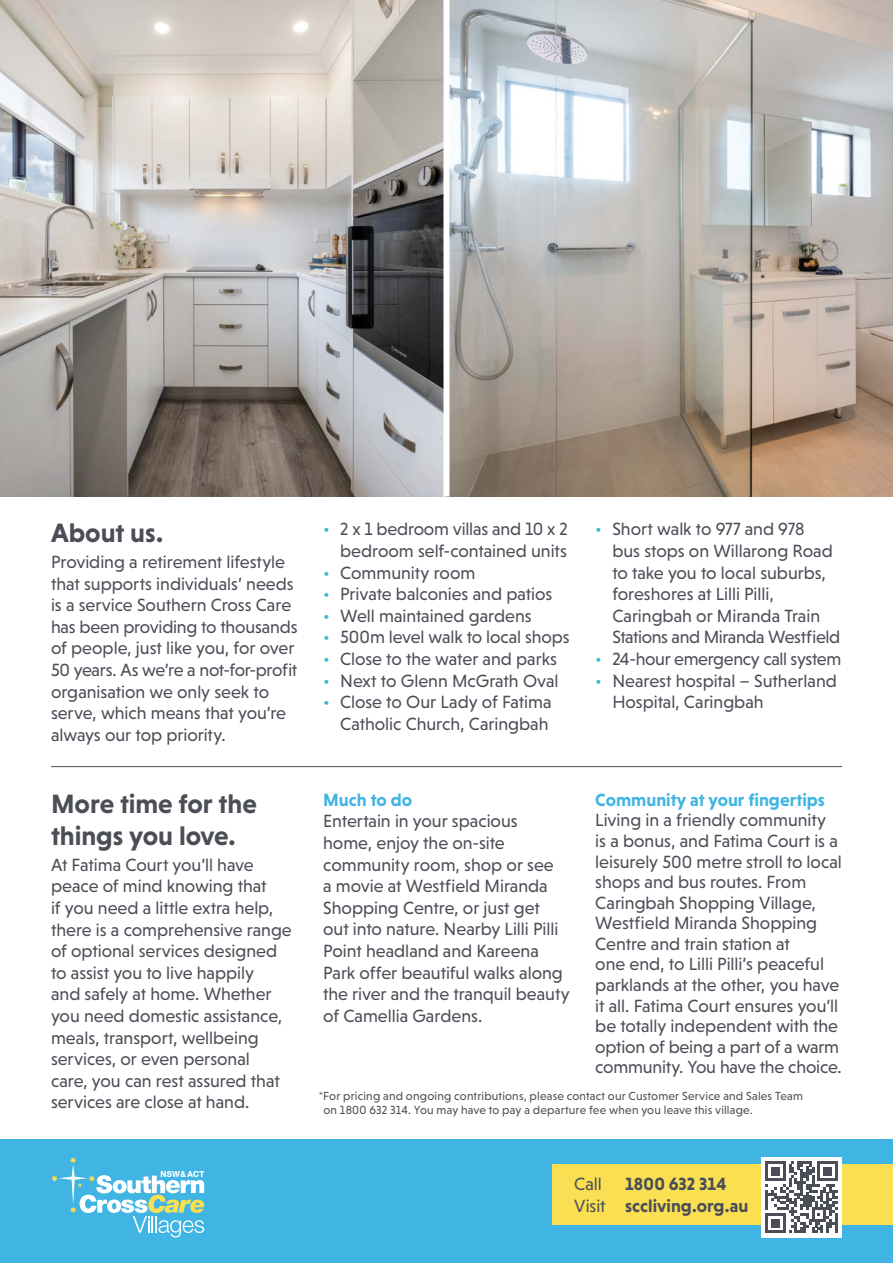
<style>
.page{position:relative;width:893px;height:1263px;background:#fff}
.page>*{position:absolute;margin:0;border:0;box-sizing:border-box;transform-origin:0 0}
.t1{font:700 27px/32.4px "Niveau Grotesk";color:#4b4e57}
.t2{font:18px/21.6px "Niveau Grotesk";letter-spacing:-.005em;color:#4b4e57}
.t3{font:700 18px "Niveau Grotesk";color:#40b4e2}
.t4{font:700 18px/22.2px "Niveau Grotesk";color:#4b4e57}
.t5{font:12px/14.4px "Niveau Grotesk";letter-spacing:.015em;color:#4b4e57}
.s1{color:#40b4e2}
.s2{font-weight:400}
</style>
<div class="page">
<div style="left:0;top:1140px;width:893px;height:123px;background:#40b4e2"></div>
<div style="left:553px;top:1165px;width:340px;height:60px;background:#fadf52"></div>
<svg style="left:51px;top:1157px;width:153px;height:80px"></svg>
<div style="left:761px;top:1157px;width:81px;height:80px;background:#fff"></div>
<svg style="left:765px;top:1161px;width:73px;height:72px"></svg>
<hr style="left:51px;top:766px;width:791px;height:1px;background:#4b4e57">
<img style="left:0;top:0;width:893px;height:496px">
<div style="left:443px;top:0;width:6px;height:496px;background:#fff"></div>
<h1 class="t1" style="left:51px;top:516px;width:114px">About us.</h1>
<p class="t2" style="left:51px;top:551px;width:248px">Providing a retirement lifestyle that supports individuals’ needs is a service Southern Cross Care has been providing to thousands of people, just like you, for over<br>50 years. As we’re a not-for-profit organisation we only seek to serve, which means that you’re always our top priority.</p>
<h1 class="t1" style="left:51px;top:787px;width:207px">More time for the things you love.</h1>
<p class="t2" style="left:51px;top:854px;width:242px">At Fatima Court you’ll have peace of mind knowing that<br>if you need a little extra help, there is a comprehensive range of optional services designed to assist you to live happily<br>and safely at home. Whether you need domestic assistance, meals, transport, wellbeing services, or even personal<br>care, you can rest assured that services are close at hand.</p>
<p class="t2" style="left:323px;top:518px;width:246px;text-align:right"><span class="s1">•</span> 2 x 1 bedroom villas and 10 x 2 bedroom self-contained units</p>
<p class="t2" style="left:323px;top:562px;width:154px"><span class="s1">•</span> Community room</p>
<p class="t2" style="left:323px;top:583px;width:231px"><span class="s1">•</span> Private balconies and patios</p>
<p class="t2" style="left:323px;top:605px;width:210px"><span class="s1">•</span> Well maintained gardens</p>
<p class="t2" style="left:323px;top:626px;width:248px"><span class="s1">•</span> 500m level walk to local shops</p>
<p class="t2" style="left:323px;top:648px;width:235px"><span class="s1">•</span> Close to the water and parks</p>
<p class="t2" style="left:323px;top:670px;width:237px"><span class="s1">•</span> Next to Glenn McGrath Oval</p>
<p class="t2" style="left:323px;top:691px;width:230px;text-align:right"><span class="s1">•</span> Close to Our Lady of Fatima<br>Catholic Church, Caringbah</p>
<p class="t3" style="left:323px;top:789px;width:90px">Much to do</p>
<p class="t2" style="left:323px;top:810px;width:248px">Entertain in your spacious home, enjoy the on-site community room, shop or see<br>a movie at Westfield Miranda<br>Shopping Centre, or just get out into nature. Nearby Lilli Pilli<br>Point headland and Kareena<br>Park offer beautiful walks along the river and the tranquil beauty of Camellia Gardens.</p>
<p class="t2" style="left:612px;top:518px;width:229px;text-indent:-17px"><span class="s1">•</span> Short walk to 977 and 978<br>bus stops on Willarong Road to take you to local suburbs, foreshores at Lilli Pilli,<br>Caringbah or Miranda Train<br>Stations and Miranda Westfield</p>
<p class="t2" style="left:595px;top:648px;width:247px"><span class="s1">•</span> 24-hour emergency call system</p>
<p class="t2" style="left:612px;top:670px;width:226px;text-indent:-17px"><span class="s1">•</span> Nearest hospital – Sutherland<br>Hospital, Caringbah</p>
<p class="t3" style="left:595px;top:789px;width:231px">Community at your fingertips</p>
<p class="t2" style="left:595px;top:810px;width:248px;line-height:20.5px">Living in a friendly community<br>is a bonus, and Fatima Court is a leisurely 500 metre stroll to local shops and bus routes. From<br>Caringbah Shopping Village,<br>Westfield Miranda Shopping<br>Centre and train station at<br>one end, to Lilli Pilli’s peaceful parklands at the other, you have it all. Fatima Court ensures you’ll be totally independent with the option of being a part of a warm community. You have the choice.</p>
<p class="t5" style="left:323px;top:1088px;width:481px;text-indent:-5px">*For pricing and ongoing contributions, please contact our Customer Service and Sales Team on 1800 632 314. You may have to pay a departure fee when you leave this village.</p>
<p class="t4" style="left:574px;top:1172px;width:176px;text-indent:51px">1800 632 314<br><span class="s2">Visit</span> sccliving.org.au</p>
<p class="t2" style="left:574px;top:1173px;width:29px">Call</p>
</div>
